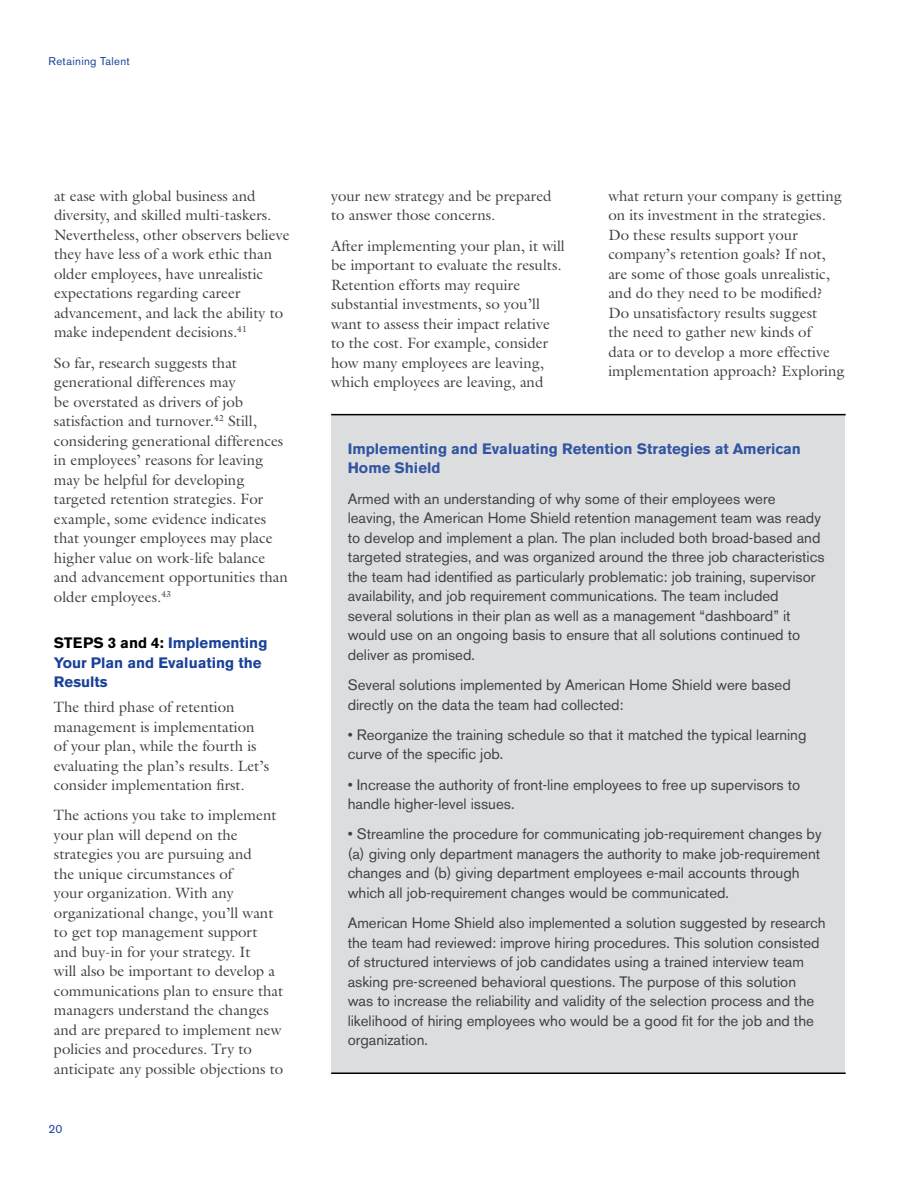
<style>
.page{position:relative;width:918px;height:1188px;background:#fff}
.page>*{position:absolute;margin:0;border:0;box-sizing:border-box;transform-origin:0 0}
.t1{font:15px/19.5px "Galliard";color:#414142}
.t2{font:15px/19.5px "Akzidenz Grotesk BE";color:#414142}
.t3{font:700 15px/19.5px "Akzidenz Grotesk BE";color:#3255a2}
.t4{font:700 15px/19.5px "Akzidenz Grotesk BE";color:#1b4298}
.t5{font:12px "Akzidenz Grotesk BE";color:#1b4298}
.t6{font:11.25px "Akzidenz Grotesk BE";color:#1b4298}
.s1{color:#000}
</style>
<div class="page">
<div style="left:331px;top:414px;width:514px;height:660px;background:#dcddde"></div>
<hr style="left:331px;top:414px;width:515px;height:1px;background:#000">
<hr style="left:331px;top:1072px;width:515px;height:2px;background:#000">
<p class="t6" style="left:49px;top:55px;width:83px">Retaining Talent</p>
<p class="t1" style="left:54px;top:186px;width:237px">at ease with global business and diversity, and skilled multi-taskers.<br>Nevertheless, other observers believe they have less of a work ethic than older employees, have unrealistic expectations regarding career advancement, and lack the ability to make independent decisions.<sup>41</sup></p>
<p class="t1" style="left:54px;top:353px;width:235px">So far, research suggests that generational differences may<br>be overstated as drivers of job satisfaction and turnover.<sup>42</sup> Still, considering generational differences in employees’ reasons for leaving may be helpful for developing targeted retention strategies. For example, some evidence indicates that younger employees may place higher value on work-life balance and advancement opportunities than older employees.<sup>43</sup></p>
<p class="t4" style="left:54px;top:633px;width:215px"><span class="s1">STEPS 3 and 4:</span> Implementing<br>Your Plan and Evaluating the<br>Results</p>
<p class="t1" style="left:54px;top:697px;width:217px">The third phase of retention management is implementation of your plan, while the fourth is evaluating the plan’s results. Let’s consider implementation first.</p>
<p class="t1" style="left:54px;top:805px;width:231px">The actions you take to implement your plan will depend on the strategies you are pursuing and<br>the unique circumstances of<br>your organization. With any organizational change, you’ll want to get top management support and buy-in for your strategy. It<br>will also be important to develop a communications plan to ensure that managers understand the changes and are prepared to implement new policies and procedures. Try to anticipate any possible objections to</p>
<p class="t5" style="left:49px;top:1121px;width:15px">20</p>
<p class="t1" style="left:331px;top:186px;width:222px">your new strategy and be prepared to answer those concerns.</p>
<p class="t1" style="left:331px;top:236px;width:235px">After implementing your plan, it will be important to evaluate the results.<br>Retention efforts may require substantial investments, so you’ll want to assess their impact relative to the cost. For example, consider how many employees are leaving, which employees are leaving, and</p>
<p class="t1" style="left:608px;top:186px;width:238px">what return your company is getting on its investment in the strategies.<br>Do these results support your company’s retention goals? If not, are some of those goals unrealistic, and do they need to be modified?<br>Do unsatisfactory results suggest<br>the need to gather new kinds of<br>data or to develop a more effective implementation approach? Exploring</p>
<p class="t3" style="left:348px;top:439px;width:455px">Implementing and Evaluating Retention Strategies at American<br>Home Shield</p>
<p class="t2" style="left:348px;top:489px;width:478px">Armed with an understanding of why some of their employees were leaving, the American Home Shield retention management team was ready to develop and implement a plan. The plan included both broad-based and targeted strategies, and was organized around the three job characteristics the team had identified as particularly problematic: job training, supervisor availability, and job requirement communications. The team included several solutions in their plan as well as a management “dashboard” it would use on an ongoing basis to ensure that all solutions continued to deliver as promised.</p>
<p class="t2" style="left:348px;top:675px;width:445px">Several solutions implemented by American Home Shield were based directly on the data the team had collected:</p>
<p class="t2" style="left:348px;top:725px;width:460px">• Reorganize the training schedule so that it matched the typical learning curve of the specific job.</p>
<p class="t2" style="left:348px;top:775px;width:454px">• Increase the authority of front-line employees to free up supervisors to handle higher-level issues.</p>
<p class="t2" style="left:348px;top:824px;width:475px">• Streamline the procedure for communicating job-requirement changes by (a) giving only department managers the authority to make job-requirement changes and (b) giving department employees e-mail accounts through which all job-requirement changes would be communicated.</p>
<p class="t2" style="left:348px;top:913px;width:479px">American Home Shield also implemented a solution suggested by research the team had reviewed: improve hiring procedures. This solution consisted of structured interviews of job candidates using a trained interview team asking pre-screened behavioral questions. The purpose of this solution<br>was to increase the reliability and validity of the selection process and the likelihood of hiring employees who would be a good fit for the job and the organization.</p>
</div>
